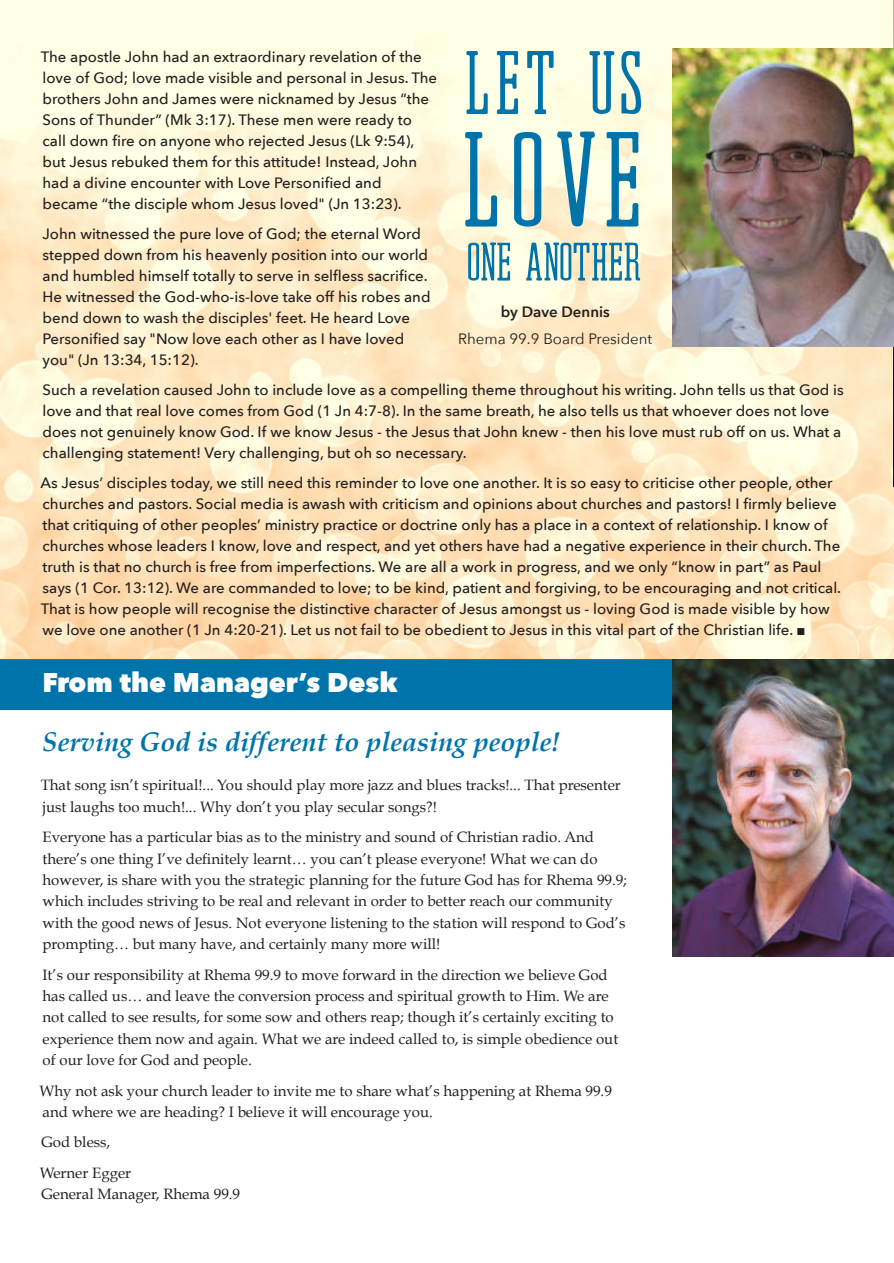
<style>
.page{position:relative;width:894px;height:1263px;background:#fff}
.page>*{position:absolute;margin:0;border:0;box-sizing:border-box;transform-origin:0 0}
.t1{font:135px "Greasy Spoon";color:#0074aa}
.t2{font:90px "Greasy Spoon";color:#0074aa}
.t3{font:54px "Greasy Spoon";color:#0074aa}
.t4{font:italic 700 27px "Book Antiqua";color:#0074aa}
.t5{font:800 27px "Avenir Next";color:#fff}
.t6{font:500 15px/21px "Avenir Next";color:#231f20}
.t7{font:15px/21.5px "Book Antiqua";color:#231f20}
.t8{font:15px "Avenir Next";color:#231f20}
.t9{font:600 15px "Avenir Next";color:#231f20}
.s1{font-family:"Arial";font-weight:400}
</style>
<div class="page">
<img style="left:0;top:0;width:893px;height:659px">
<img style="left:893px;top:0;width:1px;height:486px">
<div style="left:0;top:659px;width:672px;height:51px;background:#0074aa"></div>
<img style="left:672px;top:49px;width:221px;height:298px">
<img style="left:672px;top:659px;width:221px;height:298px">
<h2 class="t2" style="left:466px;top:51px;width:179px">LET US</h2>
<h1 class="t1" style="left:465px;top:132px;width:182px">LOVE</h1>
<h3 class="t3" style="left:468px;top:243px;width:175px">ONE ANOTHER</h3>
<p class="t9" style="left:500px;top:302px;width:110px">by Dave Dennis</p>
<p class="t8" style="left:458px;top:329px;width:195px">Rhema 99.9 Board President</p>
<p class="t6" style="left:41px;top:47px;width:397px">The apostle John had an extraordinary revelation of the love of God; love made visible and personal in Jesus. The brothers John and James were nicknamed by Jesus “the Sons of Thunder” (Mk 3:17). These men were ready to call down fire on anyone who rejected Jesus (Lk 9:54), but Jesus rebuked them for this attitude! Instead, John had a divine encounter with Love Personified and became “the disciple whom Jesus loved" (Jn 13:23).</p>
<p class="t6" style="left:43px;top:224px;width:389px">John witnessed the pure love of God; the eternal Word stepped down from his heavenly position into our world and humbled himself totally to serve in selfless sacrifice.<br>He witnessed the God-who-is-love take off his robes and bend down to wash the disciples' feet. He heard Love Personified say "Now love each other as I have loved you" (Jn 13:34, 15:12).</p>
<p class="t6" style="left:43px;top:380px;width:802px">Such a revelation caused John to include love as a compelling theme throughout his writing. John tells us that God is love and that real love comes from God (1 Jn 4:7-8). In the same breath, he also tells us that whoever does not love does not genuinely know God. If we know Jesus - the Jesus that John knew - then his love must rub off on us. What a challenging statement! Very challenging, but oh so necessary.</p>
<p class="t6" style="left:40px;top:473px;width:802px">As Jesus’ disciples today, we still need this reminder to love one another. It is so easy to criticise other people, other churches and pastors. Social media is awash with criticism and opinions about churches and pastors! I firmly believe that critiquing of other peoples’ ministry practice or doctrine only has a place in a context of relationship. I know of churches whose leaders I know, love and respect, and yet others have had a negative experience in their church. The truth is that no church is free from imperfections. We are all a work in progress, and we only “know in part” as Paul says (1 Cor. 13:12). We are commanded to love; to be kind, patient and forgiving, to be encouraging and not critical.<br>That is how people will recognise the distinctive character of Jesus amongst us - loving God is made visible by how we love one another (1 Jn 4:20-21). Let us not fail to be obedient to Jesus in this vital part of the Christian life. <span class="s1">■</span></p>
<h3 class="t5" style="left:43px;top:665px;width:356px">From the Manager’s Desk</h3>
<h3 class="t4" style="left:43px;top:731px;width:519px">Serving God is different to pleasing people!</h3>
<p class="t7" style="left:41px;top:776px;width:581px">That song isn’t spiritual!... You should play more jazz and blues tracks!... That presenter just laughs too much!... Why don’t you play secular songs?!</p>
<p class="t7" style="left:43px;top:828px;width:585px">Everyone has a particular bias as to the ministry and sound of Christian radio. And there’s one thing I’ve definitely learnt… you can’t please everyone! What we can do however, is share with you the strategic planning for the future God has for Rhema 99.9; which includes striving to be real and relevant in order to better reach our community with the good news of Jesus. Not everyone listening to the station will respond to God’s prompting… but many have, and certainly many more will!</p>
<p class="t7" style="left:43px;top:965px;width:577px">It’s our responsibility at Rhema 99.9 to move forward in the direction we believe God has called us… and leave the conversion process and spiritual growth to Him. We are not called to see results, for some sow and others reap; though it’s certainly exciting to experience them now and again. What we are indeed called to, is simple obedience out of our love for God and people.</p>
<p class="t7" style="left:40px;top:1081px;width:573px">Why not ask your church leader to invite me to share what’s happening at Rhema 99.9 and where we are heading? I believe it will encourage you.</p>
<p class="t7" style="left:40px;top:1129px;width:93px;line-height:30.5px">God bless,<br>Werner Egger</p>
<p class="t7" style="left:41px;top:1185px;width:200px">General Manager, Rhema 99.9</p>
</div>
